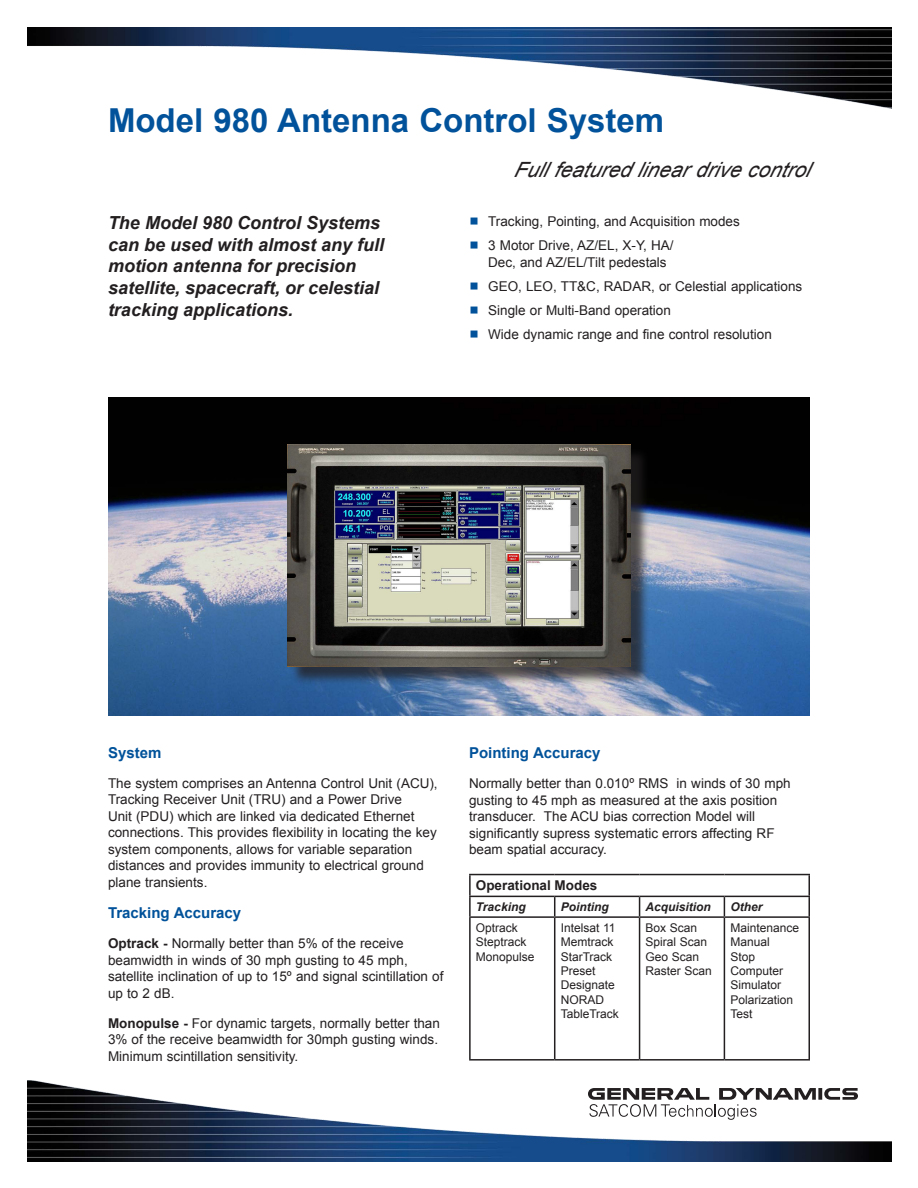
<style>
.page{position:relative;width:918px;height:1188px;background:#fff}
.page>*{position:absolute;margin:0;border:0;box-sizing:border-box;transform-origin:0 0}
.Heading_1{font:700 33px "Arial";color:#01529a}
.t1{font:italic 21px "Arial";color:#231f20}
.Body_Text_12_BI{font:italic 700 18px/21.6px "Arial";color:#231f20}
.Heading_10_B_Blue{font:700 15px "Arial";color:#01529a}
.Body_Text_9{font:700 15px "Arial";color:#01529a}
.Body_Text_9-2{font:13.5px/16.5px "Arial";color:#231f20}
.t2{font:700 13.5px "Arial";color:#231f20}
.Body_Text_9-3{font:12px/14.4px "Arial";color:#231f20}
.Heading_9pt_BI_black{font:italic 700 12px "Arial";color:#231f20}
.s1{font-weight:700}
</style>
<div class="page">
<img style="left:27px;top:27px;width:864px;height:81px">
<hr style="left:469px;top:874px;width:86px;height:1px;background:#231f20">
<hr style="left:469px;top:875px;width:2px;height:21px;background:#231f20">
<hr style="left:555px;top:874px;width:85px;height:1px;background:#231f20">
<hr style="left:640px;top:874px;width:84px;height:1px;background:#231f20">
<hr style="left:724px;top:874px;width:86px;height:1px;background:#231f20">
<hr style="left:808px;top:875px;width:2px;height:21px;background:#231f20">
<hr style="left:469px;top:896px;width:86px;height:1px;background:#231f20">
<svg style="left:469px;top:897px;width:2px;height:19px"></svg>
<hr style="left:555px;top:896px;width:85px;height:1px;background:#231f20">
<svg style="left:554px;top:897px;width:1px;height:19px"></svg>
<hr style="left:640px;top:896px;width:84px;height:1px;background:#231f20">
<svg style="left:639px;top:897px;width:1px;height:19px"></svg>
<hr style="left:724px;top:896px;width:86px;height:1px;background:#231f20">
<svg style="left:724px;top:897px;width:1px;height:19px"></svg>
<svg style="left:808px;top:897px;width:2px;height:19px"></svg>
<hr style="left:469px;top:916px;width:86px;height:2px;background:#231f20">
<hr style="left:469px;top:918px;width:2px;height:141px;background:#231f20">
<hr style="left:555px;top:916px;width:85px;height:2px;background:#231f20">
<hr style="left:554px;top:918px;width:1px;height:141px;background:#231f20">
<hr style="left:640px;top:916px;width:84px;height:2px;background:#231f20">
<hr style="left:639px;top:918px;width:1px;height:141px;background:#231f20">
<hr style="left:724px;top:916px;width:86px;height:2px;background:#231f20">
<hr style="left:724px;top:918px;width:1px;height:141px;background:#231f20">
<hr style="left:808px;top:918px;width:2px;height:141px;background:#231f20">
<hr style="left:469px;top:1059px;width:86px;height:2px;background:#231f20">
<hr style="left:555px;top:1059px;width:85px;height:2px;background:#231f20">
<hr style="left:640px;top:1059px;width:84px;height:2px;background:#231f20">
<hr style="left:724px;top:1059px;width:86px;height:2px;background:#231f20">
<img style="left:108px;top:398px;width:702px;height:317px">
<div style="left:290px;top:447px;width:359px;height:238px;background:#231f20;opacity:.75"></div>
<img style="left:287px;top:445px;width:344px;height:221px">
<img style="left:27px;top:1080px;width:864px;height:81px">
<p class="Heading_1" style="left:108px;top:98px;width:558px">Model 980 Antenna Control System</p>
<p class="t1" style="left:514px;top:156px;width:305px">Fullfeaturedlineardrivecontrol</p>
<p class="Body_Text_9-2" style="left:488px;top:213px;width:253px">Tracking, Pointing, and Acquisition modes</p>
<p class="Body_Text_9-2" style="left:488px;top:237px;width:187px;line-height:17.2px">3 Motor Drive, AZ/EL, X-Y, HA/<br>Dec, and AZ/EL/Tilt pedestals</p>
<p class="Body_Text_9-2" style="left:488px;top:278px;width:316px">GEO, LEO, TT&amp;C, RADAR, or Celestial applications</p>
<p class="Body_Text_9-2" style="left:488px;top:302px;width:184px">Single or Multi-Band operation</p>
<p class="Body_Text_9-2" style="left:488px;top:326px;width:285px">Wide dynamic range and fine control resolution</p>
<p class="Body_Text_12_BI" style="left:108px;top:213px;width:278px">The Model 980 Control Systems can be used with almost any full motion antenna for precision satellite, spacecraft, or celestial tracking applications.</p>
<p class="Heading_10_B_Blue" style="left:108px;top:742px;width:55px">System</p>
<p class="Body_Text_9-2" style="left:108px;top:775px;width:331px">The system comprises an Antenna Control Unit (ACU), Tracking Receiver Unit (TRU) and a Power Drive<br>Unit (PDU) which are linked via dedicated Ethernet connections. This provides flexibility in locating the key system components, allows for variable separation distances and provides immunity to electrical ground plane transients.</p>
<p class="Body_Text_9" style="left:108px;top:903px;width:135px">Tracking Accuracy</p>
<p class="Body_Text_9-2" style="left:108px;top:935px;width:337px"><span class="s1">Optrack -</span> Normally better than 5% of the receive beamwidth in winds of 30 mph gusting to 45 mph, satellite inclination of up to 15º and signal scintillation of up to 2 dB.</p>
<p class="Body_Text_9-2" style="left:108px;top:1015px;width:333px"><span class="s1">Monopulse -</span> For dynamic targets, normally better than<br>3% of the receive beamwidth for 30mph gusting winds.<br>Minimum scintillation sensitivity.</p>
<p class="Heading_10_B_Blue" style="left:469px;top:742px;width:133px">Pointing Accuracy</p>
<p class="Body_Text_9-2" style="left:469px;top:775px;width:323px">Normally better than 0.010º RMS in winds of 30 mph gusting to 45 mph as measured at the axis position transducer. The ACU bias correction Model will significantly supress systematic errors affecting RF beam spatial accuracy.</p>
<p class="t2" style="left:476px;top:877px;width:123px">Operational Modes</p>
<p class="Heading_9pt_BI_black" style="left:476px;top:899px;width:51px">Tracking</p>
<p class="Heading_9pt_BI_black" style="left:561px;top:899px;width:49px">Pointing</p>
<p class="Heading_9pt_BI_black" style="left:646px;top:899px;width:67px">Acquisition</p>
<p class="Heading_9pt_BI_black" style="left:730px;top:899px;width:34px">Other</p>
<p class="Body_Text_9-3" style="left:476px;top:921px;width:60px">Optrack<br>Steptrack<br>Monopulse</p>
<p class="Body_Text_9-3" style="left:561px;top:921px;width:60px">Intelsat 11<br>Memtrack<br>StarTrack<br>Preset<br>Designate<br>NORAD<br>TableTrack</p>
<p class="Body_Text_9-3" style="left:646px;top:921px;width:68px">Box Scan<br>Spiral Scan<br>Geo Scan<br>Raster Scan</p>
<p class="Body_Text_9-3" style="left:730px;top:921px;width:70px">Maintenance<br>Manual<br>Stop<br>Computer<br>Simulator<br>Polarization<br>Test</p>
</div>
